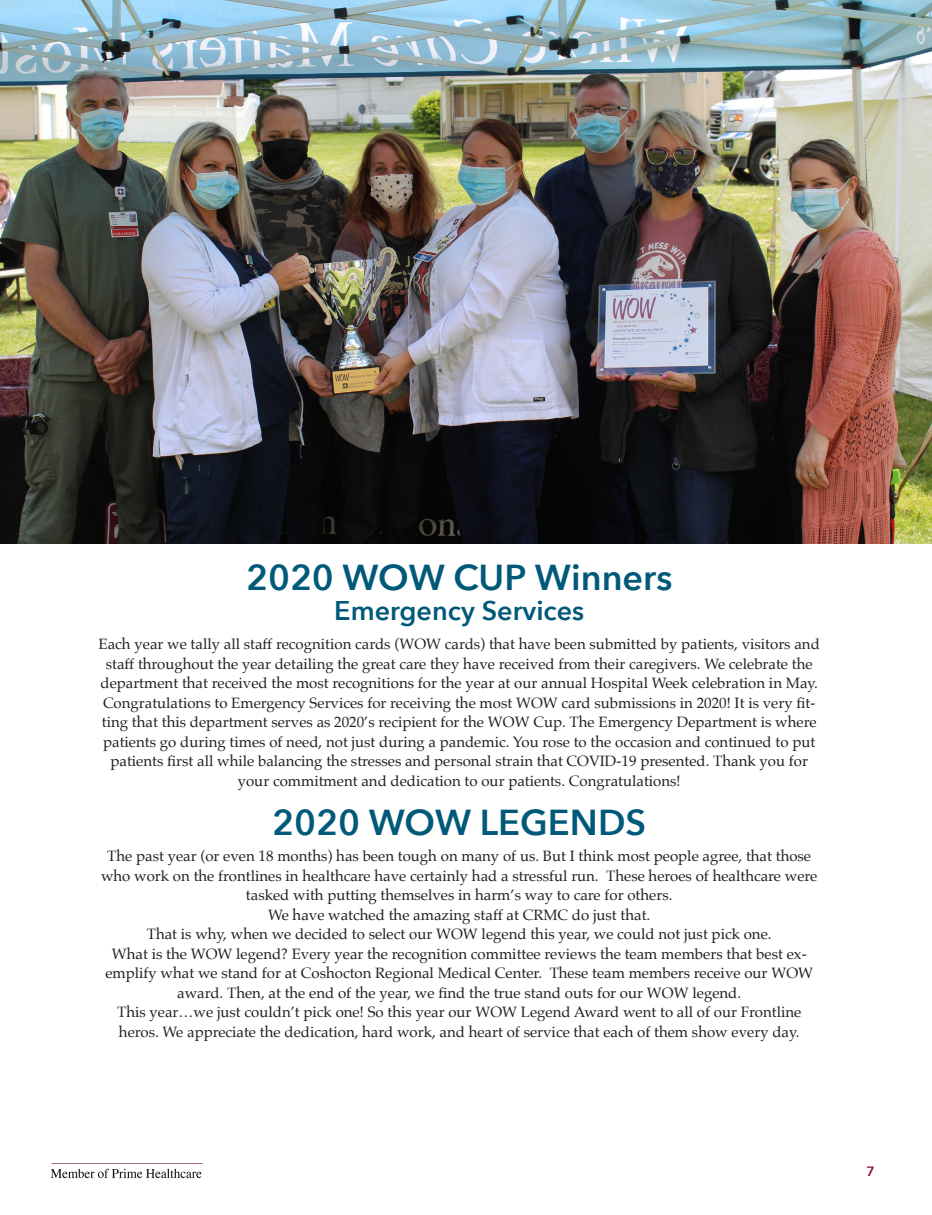
<style>
.page{position:relative;width:932px;height:1215px;background:#fff}
.page>*{position:absolute;margin:0;border:0;box-sizing:border-box;transform-origin:0 0}
.t1{font:600 36px "Avenir Next";color:#005979}
.t2{font:600 27px "Avenir Next";color:#005979}
.t3{font:15px/19.5px "Palatino";color:#231f20;text-align:center}
.t4{font:600 13.5px "Avenir Next";color:#8d0e3a}
</style>
<div class="page">
<img style="left:51px;top:1163px;width:152px;height:16px">
<img style="left:0;top:0;width:932px;height:544px">
<p class="t1" style="left:246px;top:546px;width:428px">2020 WOW CUP Winners</p>
<p class="t2" style="left:334px;top:587px;width:251px">Emergency Services</p>
<p class="t3" style="left:99px;top:634px;width:722px">Each year we tally all staff recognition cards (WOW cards) that have been submitted by patients, visitors and staff throughout the year detailing the great care they have received from their caregivers. We celebrate the department that received the most recognitions for the year at our annual Hospital Week celebration in May.<br>Congratulations to Emergency Services for receiving the most WOW card submissions in 2020! It is very fit&shy;ting that this department serves as 2020’s recipient for the WOW Cup. The Emergency Department is where patients go during times of need, not just during a pandemic. You rose to the occasion and continued to put patients first all while balancing the stresses and personal strain that COVID-19 presented. Thank you for your commitment and dedication to our patients. Congratulations!</p>
<p class="t1" style="left:272px;top:791px;width:375px">2020 WOW LEGENDS</p>
<p class="t3" style="left:101px;top:846px;width:717px">The past year (or even 18 months) has been tough on many of us. But I think most people agree, that those who work on the frontlines in healthcare have certainly had a stressful run. These heroes of healthcare were tasked with putting themselves in harm’s way to care for others.</p>
<p class="t3" style="left:268px;top:905px;width:384px">We have watched the amazing staff at CRMC do just that.</p>
<p class="t3" style="left:147px;top:924px;width:626px">That is why, when we decided to select our WOW legend this year, we could not just pick one.</p>
<p class="t3" style="left:105px;top:944px;width:709px">What is the WOW legend? Every year the recognition committee reviews the team members that best ex&shy;emplify what we stand for at Coshocton Regional Medical Center. These team members receive our WOW award. Then, at the end of the year, we find the true stand outs for our WOW legend.</p>
<p class="t3" style="left:117px;top:1002px;width:685px;text-align:left">This year…we just couldn’t pick one! So this year our WOW Legend Award went to all of our Frontline heros. We appreciate the dedication, hard work, and heart of service that each of them show every day.</p>
<p class="t4" style="left:866px;top:1160px;width:10px">7</p>
</div>
